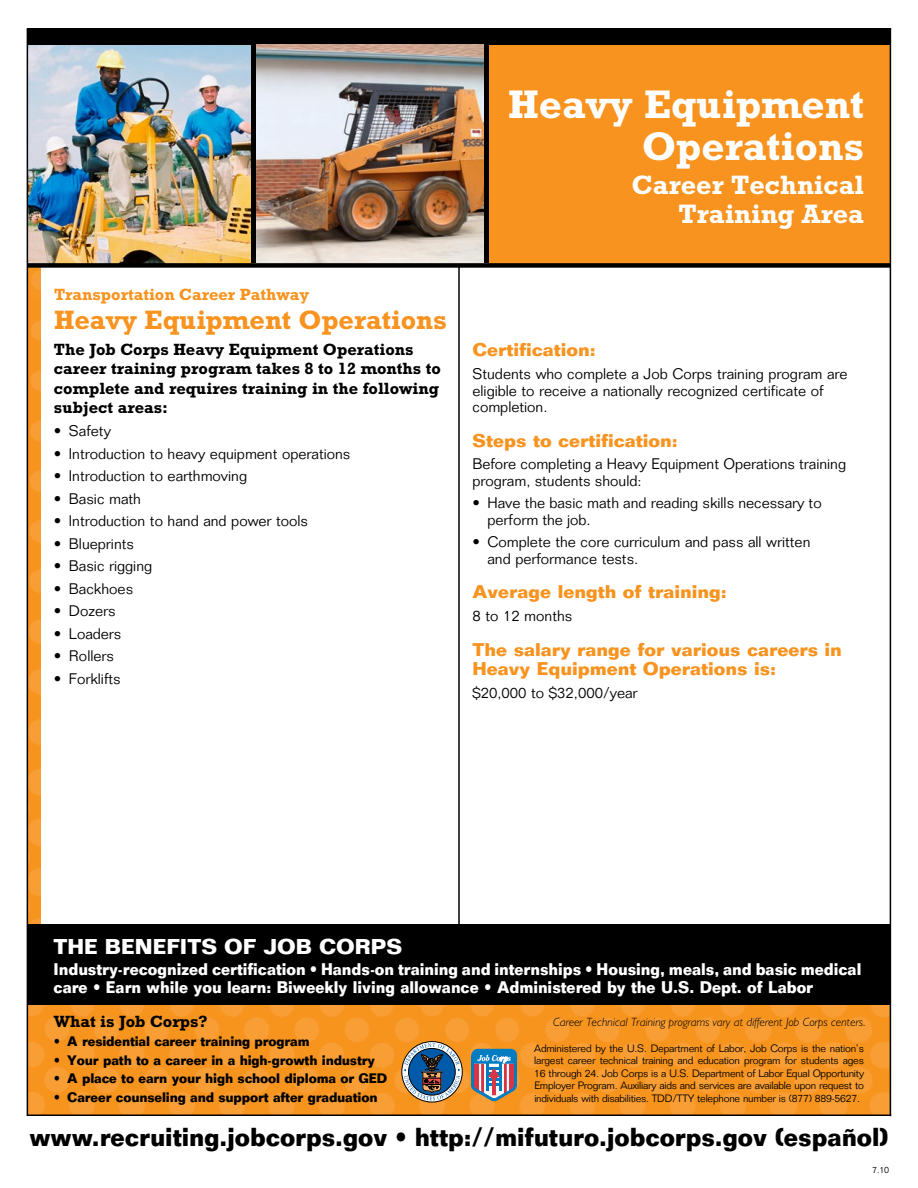
<style>
.page{position:relative;width:918px;height:1188px;background:#fff}
.page>*{position:absolute;margin:0;border:0;box-sizing:border-box;transform-origin:0 0}
.t1{font:700 40.5px/42px "Rockwell";color:#fff;text-align:right}
.t2{font:700 27px/28.5px "Rockwell";color:#fff;text-align:right}
.t3{font:700 27px "Rockwell";color:#f7931e}
.t4{font:700 25.5px "Folio";color:#000;scale:.92 1}
.t5{font:700 21px "Folio";color:#fff}
.t6{font:700 18px/19.5px "Folio";color:#f7931e}
.t7{font:700 16.5px/18px "Folio";color:#fff;scale:.9 1}
.t8{font:700 16.5px/19.5px "Rockwell";color:#000}
.t9{font:700 16.5px "Rockwell";color:#f7931e}
.t10{font:300 15px/16.5px "Folio";color:#000}
.t11{font:700 13.5px "Folio";letter-spacing:-.01em;color:#000;scale:.93 1}
.t12{font:12px "Humana Lig Ita";color:#000}
.t13{font:300 10.5px/12.6px "Folio";letter-spacing:-.02em;color:#000;text-align:justify}
.t14{font:300 9px "Folio";color:#000}
</style>
<div class="page">
<img style="left:28px;top:268px;width:13px;height:656px">
<img style="left:28px;top:45px;width:223px;height:218px">
<div style="left:449px;top:45px;width:442px;height:220px;background:#f7931e"></div>
<div style="left:27px;top:924px;width:864px;height:81px;background:#000"></div>
<img style="left:28px;top:1005px;width:862px;height:109px">
<hr style="left:890px;top:29px;width:1px;height:1087px;background:#000">
<hr style="left:27px;top:1114px;width:864px;height:2px;background:#000">
<hr style="left:27px;top:29px;width:1px;height:1087px;background:#000">
<hr style="left:458px;top:266px;width:2px;height:661px;background:#000">
<div style="left:27px;top:28px;width:864px;height:17px;background:#000"></div>
<svg style="left:472px;top:1049px;width:45px;height:52px"></svg>
<div style="left:401px;top:1041px;width:62px;height:62px;border:1px solid #000;border-radius:50%"></div>
<svg style="left:404px;top:1043px;width:56px;height:57px"></svg>
<img style="left:255px;top:45px;width:230px;height:218px">
<hr style="left:251px;top:44px;width:4px;height:219px;background:#000">
<div style="left:27px;top:263px;width:864px;height:5px;background:#000"></div>
<hr style="left:485px;top:44px;width:4px;height:219px;background:#000">
<p class="t9" style="left:54px;top:285px;width:257px">Transportation Career Pathway</p>
<h2 class="t3" style="left:54px;top:303px;width:394px">Heavy Equipment Operations</h2>
<p class="t8" style="left:54px;top:339px;width:388px">The Job Corps Heavy Equipment Operations career training program takes 8 to 12 months to complete and requires training in the following subject areas:</p>
<p class="t10" style="left:54px;top:423px;width:58px">• Safety</p>
<p class="t10" style="left:54px;top:445px;width:298px">• Introduction to heavy equipment operations</p>
<p class="t10" style="left:54px;top:468px;width:195px">• Introduction to earthmoving</p>
<p class="t10" style="left:54px;top:490px;width:89px">• Basic math</p>
<p class="t10" style="left:54px;top:513px;width:256px">• Introduction to hand and power tools</p>
<p class="t10" style="left:54px;top:535px;width:82px">• Blueprints</p>
<p class="t10" style="left:54px;top:558px;width:100px">• Basic rigging</p>
<p class="t10" style="left:54px;top:580px;width:81px">• Backhoes</p>
<p class="t10" style="left:54px;top:603px;width:63px">• Dozers</p>
<p class="t10" style="left:54px;top:625px;width:69px">• Loaders</p>
<p class="t10" style="left:54px;top:648px;width:62px">• Rollers</p>
<p class="t10" style="left:54px;top:670px;width:68px">• Forklifts</p>
<h1 class="t1" style="left:508px;top:82px;width:357px">Heavy Equipment<br>Operations</h1>
<h2 class="t2" style="left:632px;top:171px;width:234px">Career Technical<br>Training Area</h2>
<p class="t6" style="left:472px;top:340px;width:125px">Certification:</p>
<p class="t10" style="left:472px;top:366px;width:377px">Students who complete a Job Corps training program are eligible to receive a nationally recognized certificate of completion.</p>
<p class="t6" style="left:472px;top:430px;width:207px">Steps to certification:</p>
<p class="t10" style="left:472px;top:456px;width:375px">Before completing a Heavy Equipment Operations training program, students should:</p>
<p class="t10" style="left:487px;top:495px;width:336px;text-indent:-15px">• Have the basic math and reading skills necessary to perform the job.</p>
<p class="t10" style="left:487px;top:534px;width:324px;text-indent:-15px">• Complete the core curriculum and pass all written and performance tests.</p>
<p class="t6" style="left:472px;top:582px;width:256px">Average length of training:</p>
<p class="t10" style="left:472px;top:607px;width:101px">8 to 12 months</p>
<p class="t6" style="left:472px;top:639px;width:371px">The salary range for various careers in<br>Heavy Equipment Operations is:</p>
<p class="t10" style="left:472px;top:684px;width:167px">$20,000 to $32,000/year</p>
<h3 class="t5" style="left:54px;top:934px;width:350px">THE BENEFITS OF JOB CORPS</h3>
<p class="t7" style="left:54px;top:960px;width:899px">Industry-recognized certification • Hands-on training and internships • Housing, meals, and basic medical care • Earn while you learn: Biweekly living allowance • Administered by the U.S. Dept. of Labor</p>
<p class="t8" style="left:54px;top:1011px;width:156px">What is Job Corps?</p>
<p class="t11" style="left:54px;top:1033px;width:277px">• A residential career training program</p>
<p class="t11" style="left:54px;top:1051px;width:347px">• Your path to a career in a high-growth industry</p>
<p class="t11" style="left:54px;top:1070px;width:360px">• A place to earn your high school diploma or GED</p>
<p class="t11" style="left:54px;top:1089px;width:350px">• Career counseling and support after graduation</p>
<p class="t12" style="left:553px;top:1014px;width:314px">Career Technical Training programs vary at different Job Corps centers.</p>
<p class="t13" style="left:534px;top:1042px;width:331px">Administered by the U.S. Department of Labor, Job Corps is the nation’s largest career technical training and education program for students ages 16 through 24. Job Corps is a U.S. Department of Labor Equal Opportunity Employer Program. Auxiliary aids and services are available upon request to individuals with disabilities. TDD/TTY telephone number is (877) 889-5627.</p>
<h3 class="t4" style="left:29px;top:1121px;width:935px">www.recruiting.jobcorps.gov • http://mifuturo.jobcorps.gov (español)</h3>
<p class="t14" style="left:872px;top:1165px;width:18px">7.10</p>
</div>
